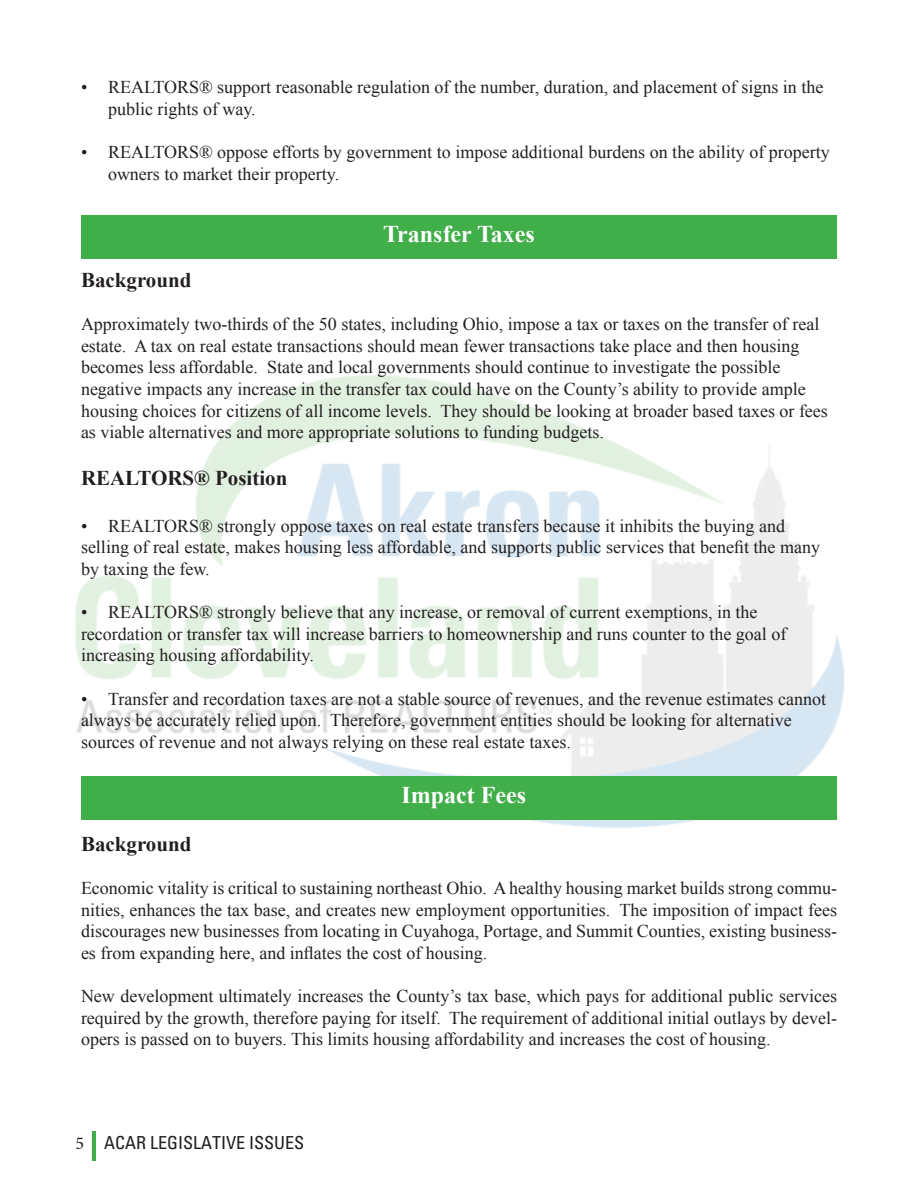
<style>
.page{position:relative;width:918px;height:1188px;background:#fff}
.page>*{position:absolute;margin:0;border:0;box-sizing:border-box;transform-origin:0 0}
.t1{font:700 24px "Times New Roman";color:#fff}
.t2{font:700 21px "Times New Roman";color:#231f20}
.t3{font:18px/21.6px "Times New Roman";color:#231f20}
.t4{font:condensed 18px "Univers";color:#231f20}
.s1{font-family:"Minion Pro";font-stretch:normal}
</style>
<div class="page">
<img style="left:75px;top:375px;width:770px;height:453px">
<hr style="left:93px;top:1131px;width:3px;height:30px;background:#40ae49">
<div style="left:81px;top:776px;width:756px;height:44px;background:#40ae49"></div>
<div style="left:81px;top:215px;width:756px;height:43px;background:#40ae49"></div>
<p class="t3" style="left:81px;top:76px;width:744px">• REALTORS® support reasonable regulation of the number, duration, and placement of signs in the</p>
<p class="t3" style="left:108px;top:98px;width:149px">public rights of way.</p>
<p class="t3" style="left:81px;top:141px;width:750px">• REALTORS® oppose efforts by government to impose additional burdens on the ability of property</p>
<p class="t3" style="left:108px;top:163px;width:233px">owners to market their property.</p>
<p class="t1" style="left:383px;top:218px;width:153px">Transfer Taxes</p>
<p class="t2" style="left:81px;top:265px;width:112px">Background</p>
<p class="t3" style="left:81px;top:313px;width:748px">Approximately two-thirds of the 50 states, including Ohio, impose a tax or taxes on the transfer of real estate. A tax on real estate transactions should mean fewer transactions take place and then housing becomes less affordable. State and local governments should continue to investigate the possible negative impacts any increase in the transfer tax could have on the County’s ability to provide ample housing choices for citizens of all income levels. They should be looking at broader based taxes or fees as viable alternatives and more appropriate solutions to funding budgets.</p>
<p class="t2" style="left:81px;top:463px;width:208px">REALTORS® Position</p>
<p class="t3" style="left:81px;top:515px;width:741px">• REALTORS® strongly oppose taxes on real estate transfers because it inhibits the buying and selling of real estate, makes housing less affordable, and supports public services that benefit the many by taxing the few.</p>
<p class="t3" style="left:81px;top:601px;width:707px">• REALTORS® strongly believe that any increase, or removal of current exemptions, in the recordation or transfer tax will increase barriers to homeownership and runs counter to the goal of increasing housing affordability.</p>
<p class="t3" style="left:81px;top:687px;width:747px">• Transfer and recordation taxes are not a stable source of revenues, and the revenue estimates cannot always be accurately relied upon. Therefore, government entities should be looking for alternative sources of revenue and not always relying on these real estate taxes.</p>
<p class="t1" style="left:402px;top:779px;width:126px">Impact Fees</p>
<p class="t2" style="left:81px;top:829px;width:112px">Background</p>
<p class="t3" style="left:81px;top:877px;width:758px;text-align:justify">Economic vitality is critical to sustaining northeast Ohio. A healthy housing market builds strong commu&shy;nities, enhances the tax base, and creates new employment opportunities. The imposition of impact fees discourages new businesses from locating in Cuyahoga, Portage, and Summit Counties, existing business&shy;es from expanding here, and inflates the cost of housing.</p>
<p class="t3" style="left:81px;top:985px;width:758px;text-align:justify">New development ultimately increases the County’s tax base, which pays for additional public services required by the growth, therefore paying for itself. The requirement of additional initial outlays by devel&shy;opers is passed on to buyers. This limits housing affordability and increases the cost of housing.</p>
<p class="t4" style="left:76px;top:1131px;width:230px"><span class="s1">5</span> ACAR LEGISLATIVE ISSUES</p>
</div>
